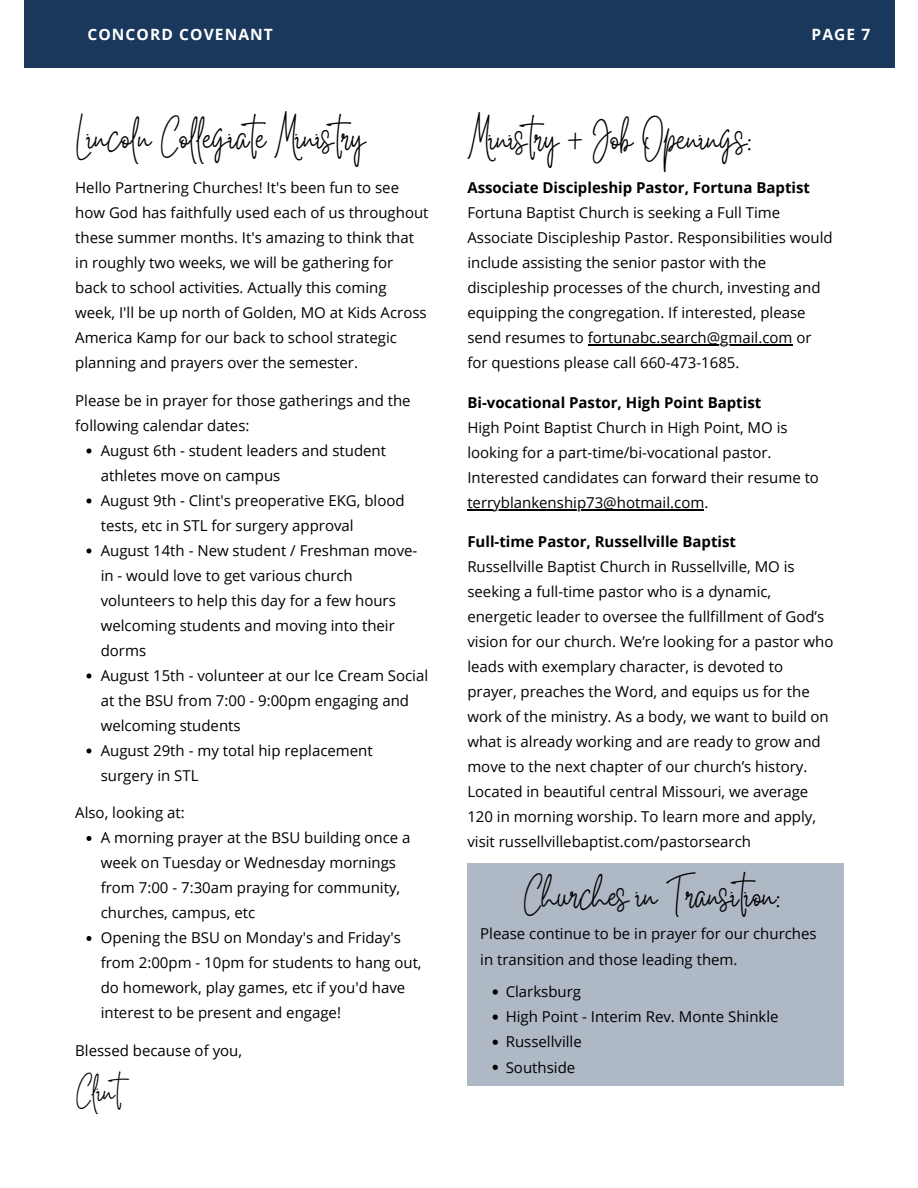
<style>
.page{position:relative;width:918px;height:1188px;background:#fff}
.page>*{position:absolute;margin:0;border:0;box-sizing:border-box;transform-origin:0 0}
.t1{font:30px "White Star";color:#000}
.t2{font:25.5px "White Star";color:#000}
.t3{font:700 15.6px "Open Sans";letter-spacing:.07em;color:#fff}
.t4{font:15px/25px "Open Sans";color:#000}
.t5{font:700 15px "Open Sans";color:#000}
</style>
<div class="page">
<div style="left:24px;top:0;width:870px;height:68px;background:#1a375c"></div>
<svg style="left:86px;top:448px;width:5px;height:5px"></svg>
<svg style="left:86px;top:498px;width:5px;height:5px"></svg>
<svg style="left:86px;top:548px;width:5px;height:5px"></svg>
<svg style="left:86px;top:673px;width:5px;height:5px"></svg>
<svg style="left:86px;top:748px;width:5px;height:5px"></svg>
<svg style="left:86px;top:836px;width:5px;height:5px"></svg>
<svg style="left:86px;top:936px;width:5px;height:5px"></svg>
<div style="left:467px;top:863px;width:377px;height:223px;background:#afb9c6"></div>
<svg style="left:493px;top:989px;width:5px;height:6px"></svg>
<svg style="left:493px;top:1014px;width:5px;height:6px"></svg>
<svg style="left:493px;top:1040px;width:5px;height:5px"></svg>
<svg style="left:493px;top:1065px;width:5px;height:5px"></svg>
<hr style="left:588px;top:345px;width:205px;height:1px;background:#000">
<hr style="left:467px;top:509px;width:237px;height:1px;background:#000">
<p class="t3" style="left:87px;top:24px;width:187px">CONCORD COVENANT</p>
<p class="t3" style="left:812px;top:24px;width:60px">PAGE 7</p>
<h1 class="t1" style="left:75px;top:130px;width:293px">Lincoln Collegiate Ministry</h1>
<p class="t4" style="left:75px;top:175px;width:355px">Hello Partnering Churches! It's been fun to see how God has faithfully used each of us throughout these summer months. It's amazing to think that in roughly two weeks, we will be gathering for back to school activities. Actually this coming week, I'll be up north of Golden, MO at Kids Across America Kamp for our back to school strategic planning and prayers over the semester.</p>
<p class="t4" style="left:75px;top:388px;width:337px">Please be in prayer for those gatherings and the</p>
<p class="t4" style="left:75px;top:413px;width:176px">following calendar dates:</p>
<p class="t4" style="left:101px;top:438px;width:287px">August 6th - student leaders and student</p>
<p class="t4" style="left:101px;top:463px;width:181px">athletes move on campus</p>
<p class="t4" style="left:101px;top:488px;width:306px">August 9th - Clint's preoperative EKG, blood</p>
<p class="t4" style="left:101px;top:513px;width:255px">tests, etc in STL for surgery approval</p>
<p class="t4" style="left:101px;top:538px;width:318px">August 14th - New student / Freshman move-</p>
<p class="t4" style="left:101px;top:563px;width:254px">in - would love to get various church</p>
<p class="t4" style="left:101px;top:588px;width:297px">volunteers to help this day for a few hours</p>
<p class="t4" style="left:101px;top:613px;width:296px">welcoming students and moving into their</p>
<p class="t4" style="left:101px;top:638px;width:47px">dorms</p>
<p class="t4" style="left:101px;top:663px;width:329px">August 15th - volunteer at our Ice Cream Social</p>
<p class="t4" style="left:101px;top:688px;width:310px">at the BSU from 7:00 - 9:00pm engaging and</p>
<p class="t4" style="left:101px;top:713px;width:141px">welcoming students</p>
<p class="t4" style="left:101px;top:738px;width:274px">August 29th - my total hip replacement</p>
<p class="t4" style="left:101px;top:763px;width:99px">surgery in STL</p>
<p class="t4" style="left:101px;top:800px;width:322px;text-indent:-25px">Also, looking at:<br>A morning prayer at the BSU building once a week on Tuesday or Wednesday mornings from 7:00 - 7:30am praying for community, churches, campus, etc<br>Opening the BSU on Monday's and Friday's from 2:00pm - 10pm for students to hang out, do homework, play games, etc if you'd have interest to be present and engage!</p>
<p class="t4" style="left:75px;top:1038px;width:168px">Blessed because of you,</p>
<h2 class="t2" style="left:75px;top:1086px;width:63px">Clint</h2>
<h1 class="t1" style="left:467px;top:131px;width:286px">Ministry + Job Openings:</h1>
<p class="t5" style="left:467px;top:177px;width:344px">Associate Discipleship Pastor, Fortuna Baptist</p>
<p class="t4" style="left:467px;top:200px;width:367px">Fortuna Baptist Church is seeking a Full Time Associate Discipleship Pastor. Responsibilities would include assisting the senior pastor with the discipleship processes of the church, investing and equipping the congregation. If interested, please send resumes to fortunabc.search@gmail.com or for questions please call 660-473-1685.</p>
<p class="t5" style="left:467px;top:392px;width:295px">Bi-vocational Pastor, High Point Baptist</p>
<p class="t4" style="left:467px;top:414px;width:353px">High Point Baptist Church in High Point, MO is looking for a part-time/bi-vocational pastor.<br>Interested candidates can forward their resume to terryblankenship73@hotmail.com.</p>
<p class="t5" style="left:467px;top:531px;width:270px">Full-time Pastor, Russellville Baptist</p>
<p class="t4" style="left:467px;top:553px;width:368px">Russellville Baptist Church in Russellville, MO is seeking a full-time pastor who is a dynamic, energetic leader to oversee the fullfillment of God’s vision for our church. We’re looking for a pastor who leads with exemplary character, is devoted to prayer, preaches the Word, and equips us for the work of the ministry. As a body, we want to build on what is already working and are ready to grow and move to the next chapter of our church’s history.<br>Located in beautiful central Missouri, we average 120 in morning worship. To learn more and apply, visit russellvillebaptist.com/pastorsearch</p>
<h1 class="t1" style="left:523px;top:888px;width:259px">Churches in Transition:</h1>
<p class="t4" style="left:480px;top:921px;width:338px">Please continue to be in prayer for our churches in transition and those leading them.</p>
<p class="t4" style="left:506px;top:979px;width:274px">Clarksburg<br>High Point - Interim Rev. Monte Shinkle<br>Russellville<br>Southside</p>
</div>
